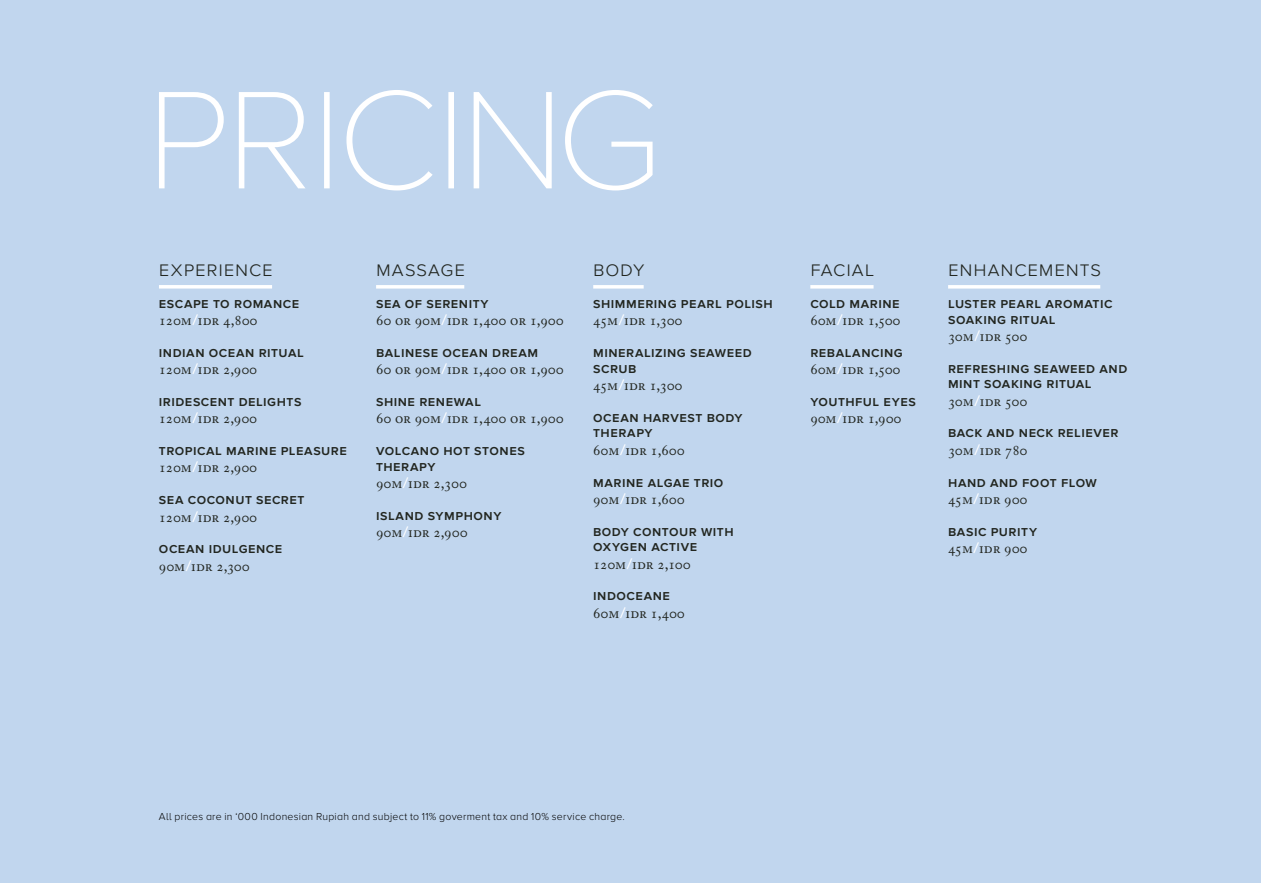
<style>
.page{position:relative;width:1261px;height:883px;background:#fff}
.page>*{position:absolute;margin:0;border:0;box-sizing:border-box;transform-origin:0 0}
.spa_list_head_a{font:300 21px "Proxima Nova";letter-spacing:.04em;color:#222620}
.spa_list_pricing{font:14.88px "Adobe Caslon Pro";letter-spacing:.01em;color:#222620}
.spa_list_pricing-2{font:14.88px "Adobe Caslon Pro";letter-spacing:-.01em;color:#222620}
.spa_list_title{font:600 14.35px/15.8px "Proxima Nova";letter-spacing:.035em;color:#222620}
.Footnote{font:300 10.5px "Proxima Nova A";letter-spacing:.025em;color:#000}
.s1{font-weight:700;color:#fff}
</style>
<div class="page">
<div style="left:0;top:0;width:1260px;height:882px;background:#c1d6ee"></div>
<svg style="left:159px;top:90px;width:493px;height:100px"></svg>
<hr style="left:159px;top:285px;width:113px;height:3px;background:#fff">
<hr style="left:376px;top:285px;width:88px;height:3px;background:#fff">
<hr style="left:593px;top:285px;width:50px;height:3px;background:#fff">
<hr style="left:810px;top:285px;width:63px;height:3px;background:#fff">
<hr style="left:948px;top:285px;width:152px;height:3px;background:#fff">
<p class="spa_list_head_a" style="left:159px;top:257px;width:115px">experience</p>
<p class="spa_list_title" style="left:159px;top:295px;width:142px">escape to romance</p>
<p class="spa_list_pricing" style="left:159px;top:311px;width:100px">120m<span class="s1">/</span>idr 4,800</p>
<p class="spa_list_title" style="left:159px;top:344px;width:146px">indian ocean ritual</p>
<p class="spa_list_pricing" style="left:159px;top:360px;width:100px">120m<span class="s1">/</span>idr 2,900</p>
<p class="spa_list_title" style="left:159px;top:393px;width:144px">iridescent delights</p>
<p class="spa_list_pricing" style="left:159px;top:409px;width:100px">120m<span class="s1">/</span>idr 2,900</p>
<p class="spa_list_title" style="left:159px;top:442px;width:189px">tropical marine pleasure</p>
<p class="spa_list_pricing" style="left:159px;top:458px;width:100px">120m<span class="s1">/</span>idr 2,900</p>
<p class="spa_list_title" style="left:159px;top:491px;width:147px">sea coconut secret</p>
<p class="spa_list_pricing" style="left:159px;top:507px;width:100px">120m<span class="s1">/</span>idr 2,900</p>
<p class="spa_list_title" style="left:159px;top:540px;width:125px">ocean idulgence</p>
<p class="spa_list_pricing" style="left:159px;top:556px;width:92px">90m<span class="s1">/</span>idr 2,300</p>
<p class="spa_list_head_a" style="left:376px;top:257px;width:91px">massage</p>
<p class="spa_list_title" style="left:376px;top:295px;width:114px">sea of serenity</p>
<p class="spa_list_pricing" style="left:376px;top:311px;width:189px">60 or 90m<span class="s1">/</span>idr 1,400 or 1,900</p>
<p class="spa_list_title" style="left:376px;top:344px;width:164px">balinese ocean dream</p>
<p class="spa_list_pricing" style="left:376px;top:360px;width:189px">60 or 90m<span class="s1">/</span>idr 1,400 or 1,900</p>
<p class="spa_list_title" style="left:376px;top:393px;width:106px">shine renewal</p>
<p class="spa_list_pricing" style="left:376px;top:409px;width:189px">60 or 90m<span class="s1">/</span>idr 1,400 or 1,900</p>
<p class="spa_list_title" style="left:376px;top:442px;width:150px">volcano hot stones therapy</p>
<p class="spa_list_pricing" style="left:376px;top:474px;width:92px">90m<span class="s1">/</span>idr 2,300</p>
<p class="spa_list_title" style="left:376px;top:507px;width:127px">island symphony</p>
<p class="spa_list_pricing" style="left:376px;top:523px;width:93px">90m<span class="s1">/</span>idr 2,900</p>
<p class="spa_list_head_a" style="left:593px;top:257px;width:53px">body</p>
<p class="spa_list_title" style="left:593px;top:295px;width:181px">shimmering pearl polish</p>
<p class="spa_list_pricing-2" style="left:593px;top:311px;width:91px">45m<span class="s1">/</span>idr 1,300</p>
<p class="spa_list_title" style="left:593px;top:344px;width:160px">mineralizing seaweed scrub</p>
<p class="spa_list_pricing-2" style="left:593px;top:376px;width:91px">45m<span class="s1">/</span>idr 1,300</p>
<p class="spa_list_title" style="left:593px;top:409px;width:151px">ocean harvest body therapy</p>
<p class="spa_list_pricing" style="left:593px;top:441px;width:93px">60m<span class="s1">/</span>idr 1,600</p>
<p class="spa_list_title" style="left:593px;top:474px;width:132px">marine algae trio</p>
<p class="spa_list_pricing" style="left:593px;top:490px;width:93px">90m<span class="s1">/</span>idr 1,600</p>
<p class="spa_list_title" style="left:593px;top:523px;width:142px">body contour with oxygen active</p>
<p class="spa_list_pricing" style="left:593px;top:554px;width:99px">120m<span class="s1">/</span>idr 2,100</p>
<p class="spa_list_title" style="left:593px;top:587px;width:78px">indoceane</p>
<p class="spa_list_pricing" style="left:593px;top:603px;width:93px">60m<span class="s1">/</span>idr 1,400</p>
<p class="spa_list_head_a" style="left:810px;top:257px;width:66px">facial</p>
<p class="spa_list_title" style="left:810px;top:295px;width:91px">cold marine</p>
<p class="spa_list_pricing" style="left:810px;top:311px;width:91px">60m<span class="s1">/</span>idr 1,500</p>
<p class="spa_list_title" style="left:810px;top:344px;width:94px">rebalancing</p>
<p class="spa_list_pricing" style="left:810px;top:360px;width:91px">60m<span class="s1">/</span>idr 1,500</p>
<p class="spa_list_title" style="left:810px;top:393px;width:107px">youthful eyes</p>
<p class="spa_list_pricing" style="left:810px;top:409px;width:92px">90m<span class="s1">/</span>idr 1,900</p>
<p class="spa_list_head_a" style="left:948px;top:257px;width:154px">enhancements</p>
<p class="spa_list_title" style="left:948px;top:295px;width:166px">luster pearl aromatic soaking ritual</p>
<p class="spa_list_pricing" style="left:948px;top:327px;width:81px">30m<span class="s1">/</span>idr 500</p>
<p class="spa_list_title" style="left:948px;top:360px;width:181px">refreshing seaweed and mint soaking ritual</p>
<p class="spa_list_pricing" style="left:948px;top:392px;width:81px">30m<span class="s1">/</span>idr 500</p>
<p class="spa_list_title" style="left:948px;top:425px;width:172px">back and neck reliever</p>
<p class="spa_list_pricing" style="left:948px;top:441px;width:81px">30m<span class="s1">/</span>idr 780</p>
<p class="spa_list_title" style="left:948px;top:474px;width:150px">hand and foot flow</p>
<p class="spa_list_pricing" style="left:948px;top:490px;width:81px">45m<span class="s1">/</span>idr 900</p>
<p class="spa_list_title" style="left:948px;top:523px;width:90px">basic purity</p>
<p class="spa_list_pricing" style="left:948px;top:539px;width:81px">45m<span class="s1">/</span>idr 900</p>
<p class="Footnote" style="left:159px;top:810px;width:467px">All prices are in ‘000 Indonesian Rupiah and subject to 11% goverment tax and 10% service charge.</p>
</div>
